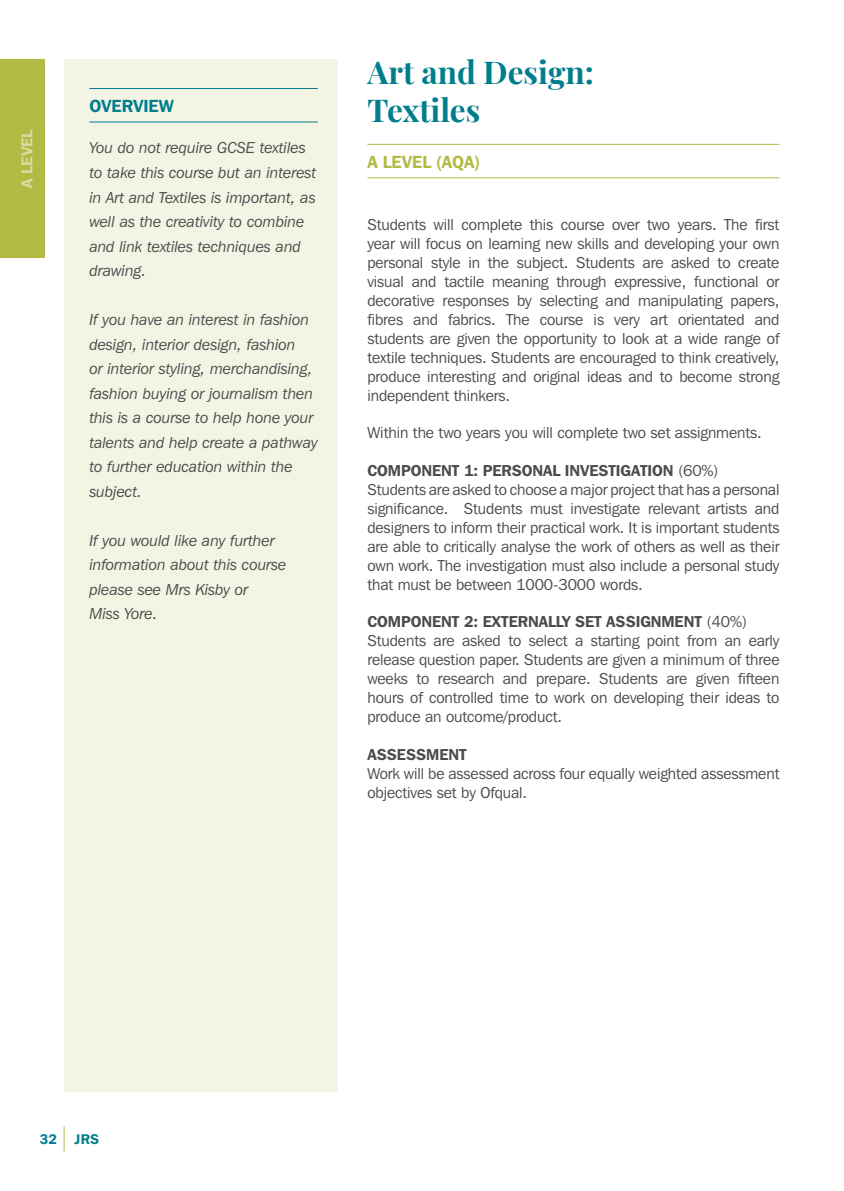
<style>
.page{position:relative;width:844px;height:1191px;background:#fff}
.page>*{position:absolute;margin:0;border:0;box-sizing:border-box;transform-origin:0 0}
.t1{font:700 31.5px/37.8px "Playfair Display";color:#007e8d}
.t2{font:600 17.5px "Franklin Gothic IT Cby BT";letter-spacing:-.005em;color:#b3ba44}
.t3{font:600 17.5px "Franklin Gothic IT Cby BT";letter-spacing:-.005em;color:#007e8d}
.t4{font:15.75px/18.9px "Franklin Gothic IT Cby BT";letter-spacing:-.005em;color:#4b4b4d}
.t5{font:italic 15.75px/24.5px "Franklin Gothic IT Cby BT";color:#4b4b4d}
.t6{font:600 15.75px "Franklin Gothic IT Cby BT";letter-spacing:-.005em;color:#4b4b4d}
.t7{font:600 15.75px "Franklin Gothic IT Cby BT";letter-spacing:-.005em;color:#fff}
.t8{font:600 14px "Franklin Gothic IT Cby BT";color:#007e8d}
.s1{font-weight:600}
</style>
<div class="page">
<svg style="left:64px;top:1126px;width:1px;height:25px"></svg>
<div style="left:0;top:60px;width:45px;height:198px;background:#b3ba44"></div>
<div style="left:64px;top:60px;width:273px;height:1031px;background:#f3f4e4"></div>
<hr style="left:367px;top:144px;width:412px;height:1px;background:#b3ba44">
<hr style="left:89px;top:88px;width:228px;height:1px;background:#007e8d">
<hr style="left:367px;top:177px;width:412px;height:1px;background:#b3ba44">
<hr style="left:89px;top:122px;width:228px;height:1px;background:#007e8d">
<p class="t7" style="left:17px;top:188px;width:60px;rotate:-90deg">A LEVEL</p>
<p class="t3" style="left:89px;top:95px;width:86px">OVERVIEW</p>
<p class="t5" style="left:89px;top:135px;width:228px">You do not require GCSE textiles to take this course but an interest in Art and Textiles is important, as well as the creativity to combine and link textiles techniques and drawing.</p>
<p class="t5" style="left:89px;top:307px;width:230px">If you have an interest in fashion design, interior design, fashion<br>or interior styling, merchandising, fashion buying or journalism then this is a course to help hone your talents and help create a pathway to further education within the subject.</p>
<p class="t5" style="left:89px;top:528px;width:198px">If you would like any further information about this course please see Mrs Kisby or<br>Miss Yore.</p>
<h1 class="t1" style="left:367px;top:50px;width:228px">Art and Design:<br>Textiles</h1>
<p class="t2" style="left:367px;top:151px;width:114px">A LEVEL (AQA)</p>
<p class="t4" style="left:367px;top:215px;width:413px;text-align:justify">Students will complete this course over two years. The first year will focus on learning new skills and developing your own personal style in the subject. Students are asked to create visual and tactile meaning through expressive, functional or decorative responses by selecting and manipulating papers, fibres and fabrics. The course is very art orientated and students are given the opportunity to look at a wide range of textile techniques. Students are encouraged to think creatively, produce interesting and original ideas and to become strong independent thinkers.</p>
<p class="t4" style="left:367px;top:423px;width:396px">Within the two years you will complete two set assignments.</p>
<p class="t4" style="left:367px;top:461px;width:413px"><span class="s1">COMPONENT 1: PERSONAL INVESTIGATION</span> (60%)<br>Students are asked to choose a major project that has a personal significance. Students must investigate relevant artists and designers to inform their practical work. It is important students are able to critically analyse the work of others as well as their own work. The investigation must also include a personal study that must be between 1000-3000 words.</p>
<p class="t4" style="left:367px;top:612px;width:413px"><span class="s1">COMPONENT 2: EXTERNALLY SET ASSIGNMENT</span> (40%)<br>Students are asked to select a starting point from an early release question paper. Students are given a minimum of three weeks to research and prepare. Students are given fifteen hours of controlled time to work on developing their ideas to produce an outcome/product.</p>
<p class="t6" style="left:367px;top:744px;width:101px">ASSESSMENT</p>
<p class="t4" style="left:367px;top:763px;width:413px">Work will be assessed across four equally weighted assessment objectives set by Ofqual.</p>
<p class="t8" style="left:40px;top:1130px;width:61px">32 JRS</p>
</div>
